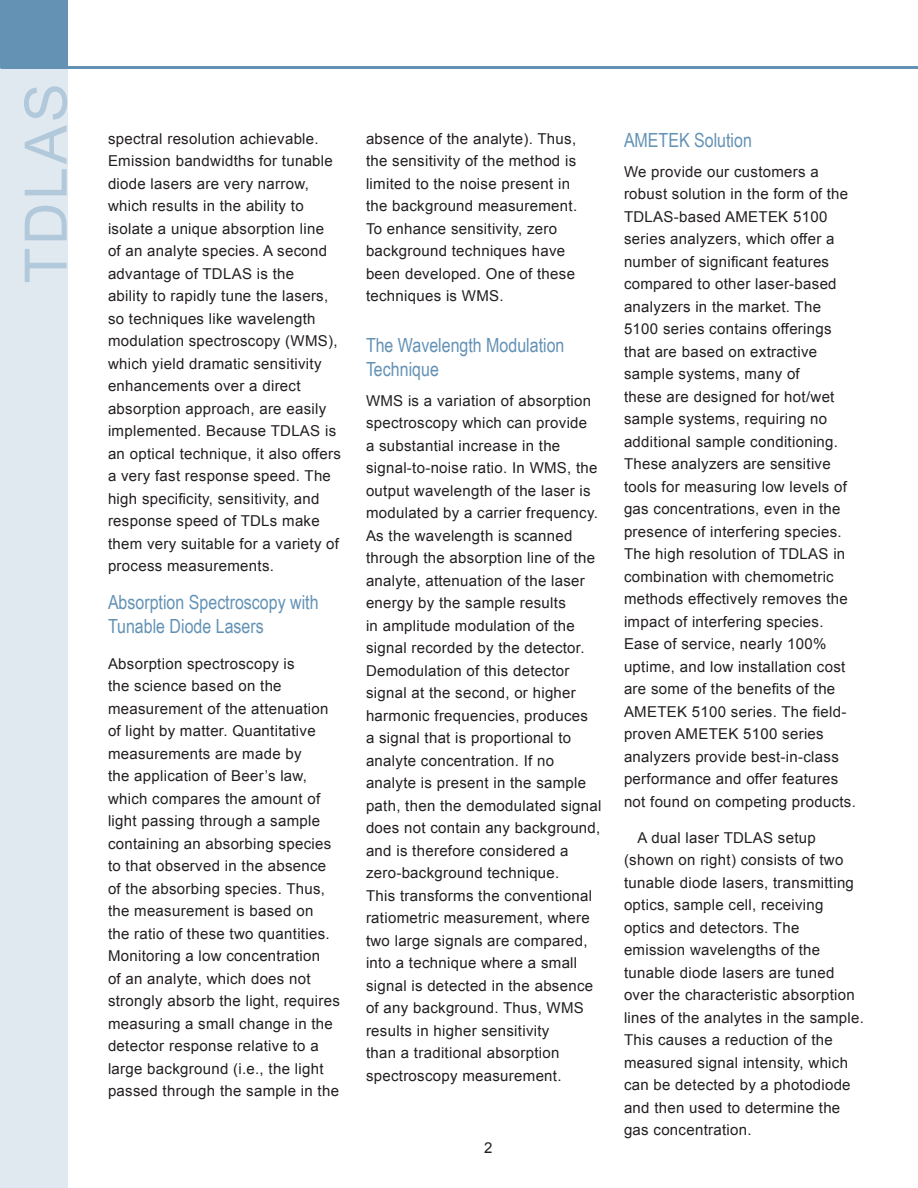
<style>
.page{position:relative;width:918px;height:1188px;background:#fff}
.page>*{position:absolute;margin:0;border:0;box-sizing:border-box;transform-origin:0 0}
.t1{font:58.5px "Arial";letter-spacing:.05em;color:#b1c9da}
.t2{font:19.5px/24px "Arial Narrow";color:#6392b5}
.t3{font:15px/22.5px "Arial";letter-spacing:.02em;color:#231f20}
</style>
<div class="page">
<div style="left:0;top:56px;width:68px;height:1132px;background:#e0e9f0"></div>
<div style="left:0;top:0;width:68px;height:67px;background:#6392b5"></div>
<hr style="left:1px;top:66px;width:917px;height:3px;background:#6392b5">
<h1 class="t1" style="left:24px;top:284px;width:202px;rotate:-90deg">TDLAS</h1>
<p class="t3" style="left:108px;top:129px;width:234px">spectral resolution achievable.<br>Emission bandwidths for tunable diode lasers are very narrow, which results in the ability to isolate a unique absorption line<br>of an analyte species. A second advantage of TDLAS is the<br>ability to rapidly tune the lasers, so techniques like wavelength modulation spectroscopy (WMS), which yield dramatic sensitivity enhancements over a direct absorption approach, are easily implemented. Because TDLAS is an optical technique, it also offers a very fast response speed. The high specificity, sensitivity, and response speed of TDLs make them very suitable for a variety of process measurements.</p>
<h2 class="t2" style="left:108px;top:592px;width:212px">Absorption Spectroscopy with<br>Tunable Diode Lasers</h2>
<p class="t3" style="left:108px;top:654px;width:233px">Absorption spectroscopy is<br>the science based on the measurement of the attenuation of light by matter. Quantitative measurements are made by<br>the application of Beer’s law, which compares the amount of light passing through a sample containing an absorbing species to that observed in the absence of the absorbing species. Thus, the measurement is based on<br>the ratio of these two quantities.<br>Monitoring a low concentration<br>of an analyte, which does not strongly absorb the light, requires measuring a small change in the detector response relative to a large background (i.e., the light passed through the sample in the</p>
<p class="t3" style="left:366px;top:129px;width:213px">absence of the analyte). Thus, the sensitivity of the method is limited to the noise present in the background measurement.<br>To enhance sensitivity, zero background techniques have been developed. One of these techniques is WMS.</p>
<h2 class="t2" style="left:366px;top:335px;width:200px">The Wavelength Modulation<br>Technique</h2>
<p class="t3" style="left:366px;top:391px;width:237px">WMS is a variation of absorption spectroscopy which can provide<br>a substantial increase in the signal-to-noise ratio. In WMS, the output wavelength of the laser is modulated by a carrier frequency.<br>As the wavelength is scanned through the absorption line of the analyte, attenuation of the laser energy by the sample results<br>in amplitude modulation of the signal recorded by the detector.<br>Demodulation of this detector signal at the second, or higher harmonic frequencies, produces<br>a signal that is proportional to analyte concentration. If no analyte is present in the sample path, then the demodulated signal does not contain any background, and is therefore considered a zero-background technique.<br>This transforms the conventional ratiometric measurement, where two large signals are compared, into a technique where a small signal is detected in the absence of any background. Thus, WMS results in higher sensitivity<br>than a traditional absorption spectroscopy measurement.</p>
<p class="t3" style="left:484px;top:1137px;width:10px">2</p>
<h2 class="t2" style="left:624px;top:130px;width:129px">AMETEK Solution</h2>
<p class="t3" style="left:624px;top:161px;width:233px">We provide our customers a robust solution in the form of the<br>TDLAS-based AMETEK 5100 series analyzers, which offer a number of significant features compared to other laser-based analyzers in the market. The<br>5100 series contains offerings that are based on extractive sample systems, many of<br>these are designed for hot/wet sample systems, requiring no additional sample conditioning.<br>These analyzers are sensitive tools for measuring low levels of gas concentrations, even in the presence of interfering species.<br>The high resolution of TDLAS in combination with chemometric methods effectively removes the impact of interfering species.<br>Ease of service, nearly 100% uptime, and low installation cost are some of the benefits of the<br>AMETEK 5100 series. The field&shy;proven AMETEK 5100 series analyzers provide best-in-class performance and offer features not found on competing products.</p>
<p class="t3" style="left:624px;top:827px;width:241px;text-indent:14px">A dual laser TDLAS setup (shown on right) consists of two tunable diode lasers, transmitting optics, sample cell, receiving optics and detectors. The emission wavelengths of the tunable diode lasers are tuned over the characteristic absorption lines of the analytes in the sample.<br>This causes a reduction of the measured signal intensity, which can be detected by a photodiode and then used to determine the gas concentration.</p>
</div>
